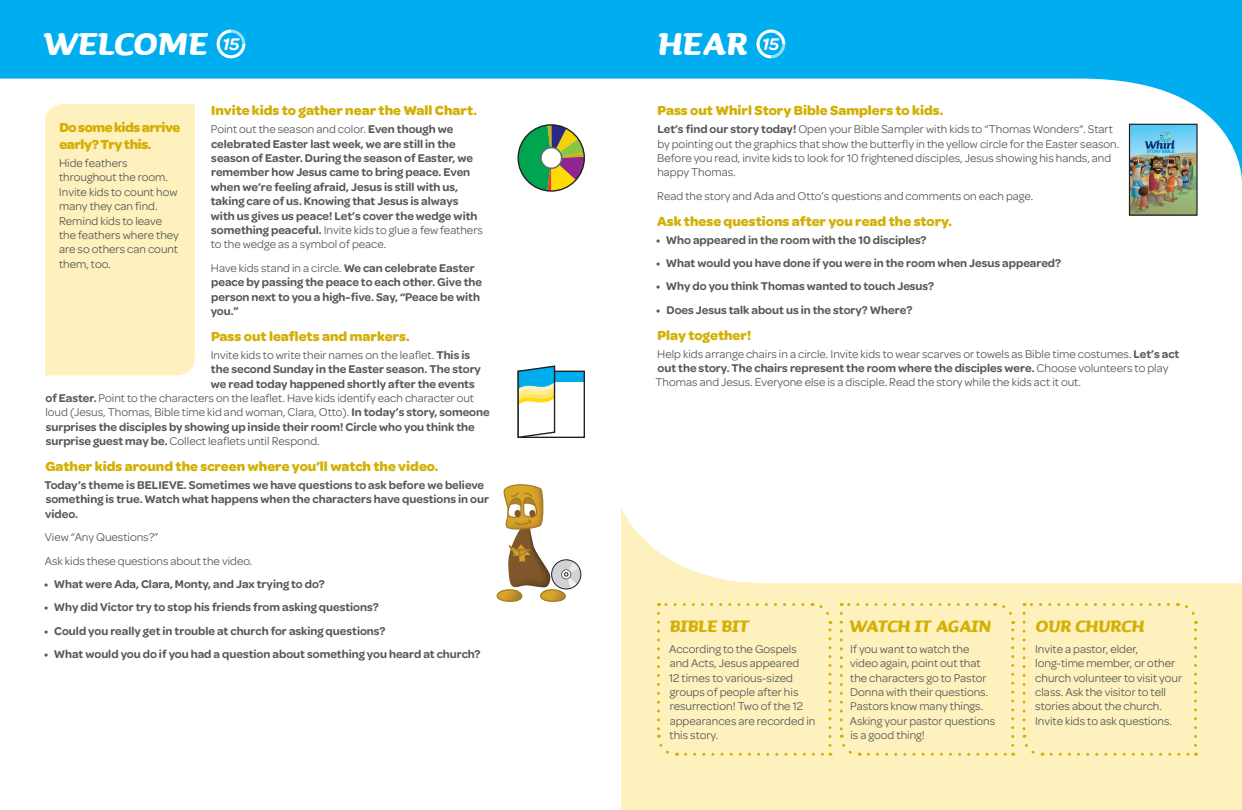
<style>
.page{position:relative;width:1242px;height:810px;background:#fff}
.page>*{position:absolute;margin:0;border:0;box-sizing:border-box;transform-origin:0 0}
.t1{font:italic 700 40px "Sauna";letter-spacing:.015em;color:#fff}
.t2{font:italic 700 21px "Sauna";color:#d4b005}
.t3{font:italic 600 18px "Omnes";color:#fff}
.t4{font:700 14px "Omnes";color:#d4b005}
.t5{font:700 14px/16.8px "Omnes";letter-spacing:-.03em;color:#d4b005}
.t6{font:12px/14.4px "Omnes";color:#57585a}
.t7{font:600 12px/14.4px "Omnes";color:#57585a}
.s1{font-weight:400}
.s2{font-weight:600}
</style>
<div class="page">
<svg style="left:621px;top:507px;width:621px;height:303px;fill:#fef1bd"></svg>
<svg style="left:0;top:0;width:1242px;height:182px"></svg>
<svg style="left:217px;top:30px;width:28px;height:28px"></svg>
<div style="left:220px;top:33px;width:22px;height:22px;background:#00aeef;border-radius:50%"></div>
<svg style="left:757px;top:30px;width:28px;height:28px"></svg>
<div style="left:760px;top:33px;width:22px;height:22px;background:#00aeef;border-radius:50%"></div>
<div style="left:657px;top:613px;width:20px;height:144px;background:#fef1bd"></div>
<svg style="left:686px;top:753px;width:145px;height:3px"></svg>
<svg style="left:812px;top:601px;width:20px;height:144px;background:#fceeb5"></svg>
<svg style="left:658px;top:603px;width:145px;height:3px"></svg>
<div style="left:840px;top:613px;width:20px;height:144px;background:#fef1bd"></div>
<svg style="left:868px;top:753px;width:146px;height:3px"></svg>
<div style="left:995px;top:601px;width:19px;height:144px;background:#fef1bd"></div>
<svg style="left:841px;top:603px;width:145px;height:3px"></svg>
<svg style="left:1022px;top:613px;width:21px;height:144px;background:#fceeb5"></svg>
<svg style="left:1051px;top:753px;width:146px;height:3px"></svg>
<div style="left:1178px;top:601px;width:19px;height:144px;background:#fef1bd"></div>
<svg style="left:1024px;top:603px;width:144px;height:3px"></svg>
<div style="left:45px;top:104px;width:150px;height:271px;background:#fef1bd"></div>
<svg style="left:514px;top:124px;width:73px;height:68px"></svg>
<div style="left:518px;top:124px;width:67px;height:68px;border:1px solid #231f20;border-radius:50%"></div>
<div style="left:518px;top:371px;width:66px;height:11px;background:#00aeef"></div>
<div style="left:518px;top:371px;width:67px;height:67px;border:1px solid #231f20"></div>
<svg style="left:518px;top:365px;width:38px;height:73px"></svg>
<svg style="left:496px;top:484px;width:85px;height:118px"></svg>
<img style="left:1131px;top:126px;width:65px;height:88px">
<div style="left:1129px;top:124px;width:69px;height:92px;border:1px solid #231f20"></div>
<h1 class="t1" style="left:43px;top:19px;width:166px">Welcome</h1>
<h3 class="t3" style="left:222px;top:34px;width:18px">15</h3>
<h1 class="t1" style="left:658px;top:19px;width:91px">Hear</h1>
<h3 class="t3" style="left:762px;top:34px;width:18px">15</h3>
<p class="t4" style="left:211px;top:102px;width:268px">Invite kids to gather near the Wall Chart.</p>
<p class="t7" style="left:211px;top:122px;width:274px"><span class="s1">Point out the season and color.</span> Even though we celebrated Easter last week, we are still in the season of Easter. During the season of Easter, we remember how Jesus came to bring peace. Even when we’re feeling afraid, Jesus is still with us, taking care of us. Knowing that Jesus is always with us gives us peace! Let’s cover the wedge with something peaceful. <span class="s1">Invite kids to glue a few feathers to the wedge as a symbol of peace.</span></p>
<p class="t7" style="left:211px;top:261px;width:273px"><span class="s1">Have kids stand in a circle.</span> We can celebrate Easter peace by passing the peace to each other. Give the person next to you a high-five. Say, “Peace be with you.”</p>
<p class="t4" style="left:211px;top:328px;width:200px">Pass out leaflets and markers.</p>
<p class="t6" style="left:211px;top:348px;width:261px">Invite kids to write their names on the leaflet. <span class="s2">This is</span></p>
<p class="t7" style="left:211px;top:362px;width:272px">the second Sunday in the Easter season. The story</p>
<p class="t7" style="left:211px;top:376px;width:265px">we read today happened shortly after the events</p>
<p class="t6" style="left:45px;top:391px;width:430px"><span class="s2">of Easter.</span> Point to the characters on the leaflet. Have kids identify each character out</p>
<p class="t6" style="left:45px;top:405px;width:446px">loud (Jesus, Thomas, Bible time kid and woman, Clara, Otto). <span class="s2">In today’s story, someone</span></p>
<p class="t7" style="left:46px;top:420px;width:431px">surprises the disciples by showing up inside their room! Circle who you think the</p>
<p class="t6" style="left:46px;top:434px;width:276px"><span class="s2">surprise guest may be.</span> Collect leaflets until Respond.</p>
<p class="t4" style="left:45px;top:458px;width:395px">Gather kids around the screen where you’ll watch the video.</p>
<p class="t7" style="left:44px;top:478px;width:446px">Today’s theme is BELIEVE. Sometimes we have questions to ask before we believe something is true. Watch what happens when the characters have questions in our video.</p>
<p class="t6" style="left:45px;top:526px;width:209px;line-height:23.4px">View “Any Questions?”<br>Ask kids these questions about the video.</p>
<p class="t7" style="left:44px;top:577px;width:282px">• What were Ada, Clara, Monty, and Jax trying to do?</p>
<p class="t7" style="left:44px;top:600px;width:336px">• Why did Victor try to stop his friends from asking questions?</p>
<p class="t7" style="left:44px;top:624px;width:343px">• Could you really get in trouble at church for asking questions?</p>
<p class="t7" style="left:44px;top:647px;width:438px">• What would you do if you had a question about something you heard at church?</p>
<p class="t5" style="left:59px;top:119px;width:123px">Do some kids arrive early? Try this.</p>
<p class="t6" style="left:59px;top:156px;width:121px">Hide feathers throughout the room.<br>Invite kids to count how many they can find.<br>Remind kids to leave the feathers where they are so others can count them, too.</p>
<p class="t4" style="left:658px;top:102px;width:287px">Pass out Whirl Story Bible Samplers to kids.</p>
<p class="t6" style="left:657px;top:122px;width:464px"><span class="s2">Let’s find our story today!</span> Open your Bible Sampler with kids to “Thomas Wonders“. Start by pointing out the graphics that show the butterfly in the yellow circle for the Easter season.<br>Before you read, invite kids to look for 10 frightened disciples, Jesus showing his hands, and happy Thomas.</p>
<p class="t6" style="left:657px;top:189px;width:378px">Read the story and Ada and Otto’s questions and comments on each page.</p>
<p class="t4" style="left:657px;top:213px;width:297px">Ask these questions after you read the story.</p>
<p class="t7" style="left:656px;top:232px;width:272px">• Who appeared in the room with the 10 disciples?</p>
<p class="t7" style="left:656px;top:256px;width:407px">• What would you have done if you were in the room when Jesus appeared?</p>
<p class="t7" style="left:656px;top:279px;width:280px">• Why do you think Thomas wanted to touch Jesus?</p>
<p class="t7" style="left:656px;top:303px;width:258px">• Does Jesus talk about us in the story? Where?</p>
<p class="t4" style="left:658px;top:327px;width:95px">Play together!</p>
<p class="t6" style="left:656px;top:346px;width:525px">Help kids arrange chairs in a circle. Invite kids to wear scarves or towels as Bible time costumes. <span class="s2">Let’s act out the story. The chairs represent the room where the disciples were.</span> Choose volunteers to play<br>Thomas and Jesus. Everyone else is a disciple. Read the story while the kids act it out.</p>
<h2 class="t2" style="left:670px;top:613px;width:81px">Bible Bit</h2>
<h2 class="t2" style="left:849px;top:613px;width:144px">Watch It Again</h2>
<h2 class="t2" style="left:1036px;top:613px;width:110px">Our Church</h2>
<p class="t6" style="left:850px;top:642px;width:147px">If you want to watch the video again, point out that the characters go to Pastor<br>Donna with their questions.<br>Pastors know many things.<br>Asking your pastor questions is a good thing!</p>
<p class="t6" style="left:669px;top:642px;width:148px">According to the Gospels and Acts, Jesus appeared<br>12 times to various-sized groups of people after his resurrection! Two of the 12 appearances are recorded in this story.</p>
<p class="t6" style="left:1035px;top:642px;width:149px">Invite a pastor, elder, long-time member, or other church volunteer to visit your class. Ask the visitor to tell stories about the church.<br>Invite kids to ask questions.</p>
</div>
